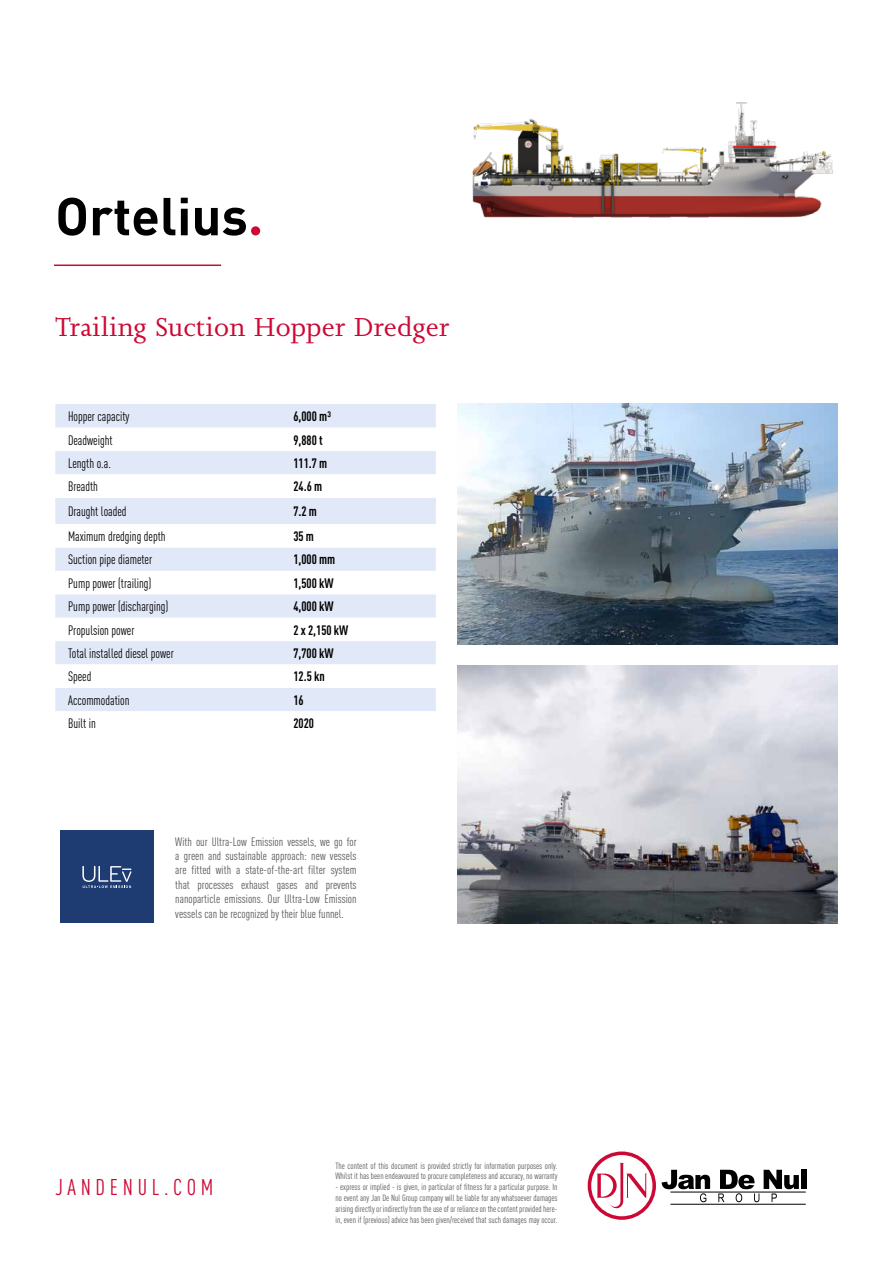
<style>
.page{position:relative;width:893px;height:1263px;background:#fff}
.page>*{position:absolute;margin:0;border:0;box-sizing:border-box;transform-origin:0 0}
.t1{font:700 52.5px "DIN Pro";color:#000}
.t2{font:27px "Joanna Nova";color:#cc0935}
.t3{font:condensed 22.5px "DIN Pro";letter-spacing:.21em;color:#cc0935}
.t4{font:condensed 13.5px "DIN Pro";color:#000;scale:.95 1}
.t5{font:700 condensed 13.5px "DIN Pro";color:#000;scale:.95 1}
.t6{font:condensed 12px/14.4px "DIN Pro";color:#575756;text-align:justify}
.t7{font:condensed 9px/10.8px "DIN Pro";color:#575756}
.s1{color:#cc0935}
</style>
<div class="page">
<hr style="left:54px;top:264px;width:167px;height:2px;background:#cc0935">
<svg style="left:662px;top:1170px;width:48px;height:32px"></svg>
<svg style="left:718px;top:1170px;width:81px;height:32px"></svg>
<div style="left:801px;top:1170px;width:5px;height:19px;background:#000"></div>
<hr style="left:670px;top:1192px;width:136px;height:1px;background:#000">
<hr style="left:670px;top:1204px;width:136px;height:1px;background:#000">
<svg style="left:588px;top:1151px;width:68px;height:69px"></svg>
<div style="left:591px;top:1155px;width:61px;height:61px;background:#fff;border-radius:50%"></div>
<svg style="left:596px;top:1163px;width:51px;height:46px"></svg>
<img style="left:472px;top:102px;width:361px;height:116px">
<img style="left:457px;top:665px;width:381px;height:258px">
<img style="left:457px;top:404px;width:381px;height:240px">
<div style="left:55px;top:404px;width:381px;height:24px;background:#e1e8f7"></div>
<svg style="left:55px;top:451px;width:381px;height:260px;fill:#e1e8f7"></svg>
<div style="left:60px;top:831px;width:94px;height:92px;background:#1e3c72"></div>
<svg style="left:82px;top:866px;width:49px;height:22px"></svg>
<h1 class="t1" style="left:55px;top:173px;width:210px">Ortelius<span class="s1">.</span></h1>
<h2 class="t2" style="left:55px;top:309px;width:396px">Trailing Suction Hopper Dredger</h2>
<h3 class="t4" style="left:68px;top:406px;width:66px">Hopper capacity</h3>
<h3 class="t5" style="left:293px;top:406px;width:41px">6,000 m³</h3>
<h3 class="t4" style="left:68px;top:430px;width:48px">Deadweight</h3>
<h3 class="t5" style="left:293px;top:429px;width:32px">9,880 t</h3>
<h3 class="t4" style="left:68px;top:453px;width:47px">Length o.a.</h3>
<h3 class="t5" style="left:293px;top:453px;width:37px">111.7 m</h3>
<h3 class="t4" style="left:68px;top:477px;width:33px">Breadth</h3>
<h3 class="t5" style="left:293px;top:476px;width:32px">24.6 m</h3>
<h3 class="t4" style="left:68px;top:502px;width:63px">Draught loaded</h3>
<h3 class="t5" style="left:293px;top:501px;width:26px">7.2 m</h3>
<h3 class="t4" style="left:68px;top:526px;width:104px">Maximum dredging depth</h3>
<h3 class="t5" style="left:293px;top:526px;width:23px">35 m</h3>
<h3 class="t4" style="left:68px;top:550px;width:90px">Suction pipe diameter</h3>
<h3 class="t5" style="left:293px;top:549px;width:46px">1,000 mm</h3>
<h3 class="t4" style="left:68px;top:573px;width:89px">Pump power (trailing)</h3>
<h3 class="t5" style="left:293px;top:573px;width:44px">1,500 kW</h3>
<h3 class="t4" style="left:68px;top:597px;width:107px">Pump power (discharging)</h3>
<h3 class="t5" style="left:293px;top:596px;width:44px">4,000 kW</h3>
<h3 class="t4" style="left:68px;top:620px;width:72px">Propulsion power</h3>
<h3 class="t5" style="left:293px;top:619px;width:59px">2 x 2,150 kW</h3>
<h3 class="t4" style="left:68px;top:643px;width:113px">Total installed diesel power</h3>
<h3 class="t5" style="left:293px;top:643px;width:44px">7,700 kW</h3>
<h3 class="t4" style="left:68px;top:667px;width:26px">Speed</h3>
<h3 class="t5" style="left:293px;top:666px;width:35px">12.5 kn</h3>
<h3 class="t4" style="left:68px;top:690px;width:66px">Accommodation</h3>
<h3 class="t5" style="left:293px;top:690px;width:12px">16</h3>
<h3 class="t4" style="left:68px;top:713px;width:31px">Built in</h3>
<h3 class="t5" style="left:293px;top:713px;width:23px">2020</h3>
<p class="t6" style="left:175px;top:833px;width:183px">With our Ultra-Low Emission vessels, we go for a green and sustainable approach: new vessels are fitted with a state-of-the-art filter system that processes exhaust gases and prevents nanoparticle emissions. Our Ultra-Low Emission vessels can be recognized by their blue funnel.</p>
<h3 class="t3" style="left:55px;top:1171px;width:160px">JANDENUL.COM</h3>
<p class="t7" style="left:335px;top:1159px;width:224px">The content of this document is provided strictly for information purposes only.<br>Whilst it has been endeavoured to procure completeness and accuracy, no warranty</p>
<p class="t7" style="left:335px;top:1181px;width:224px;text-align:justify">- express or implied - is given, in particular of fitness for a particular purpose. In no event any Jan De Nul Group company will be liable for any whatsoever damages arising directly or indirectly from the use of or reliance on the content provided here&shy;in, even if (previous) advice has been given/received that such damages may occur.</p>
</div>
